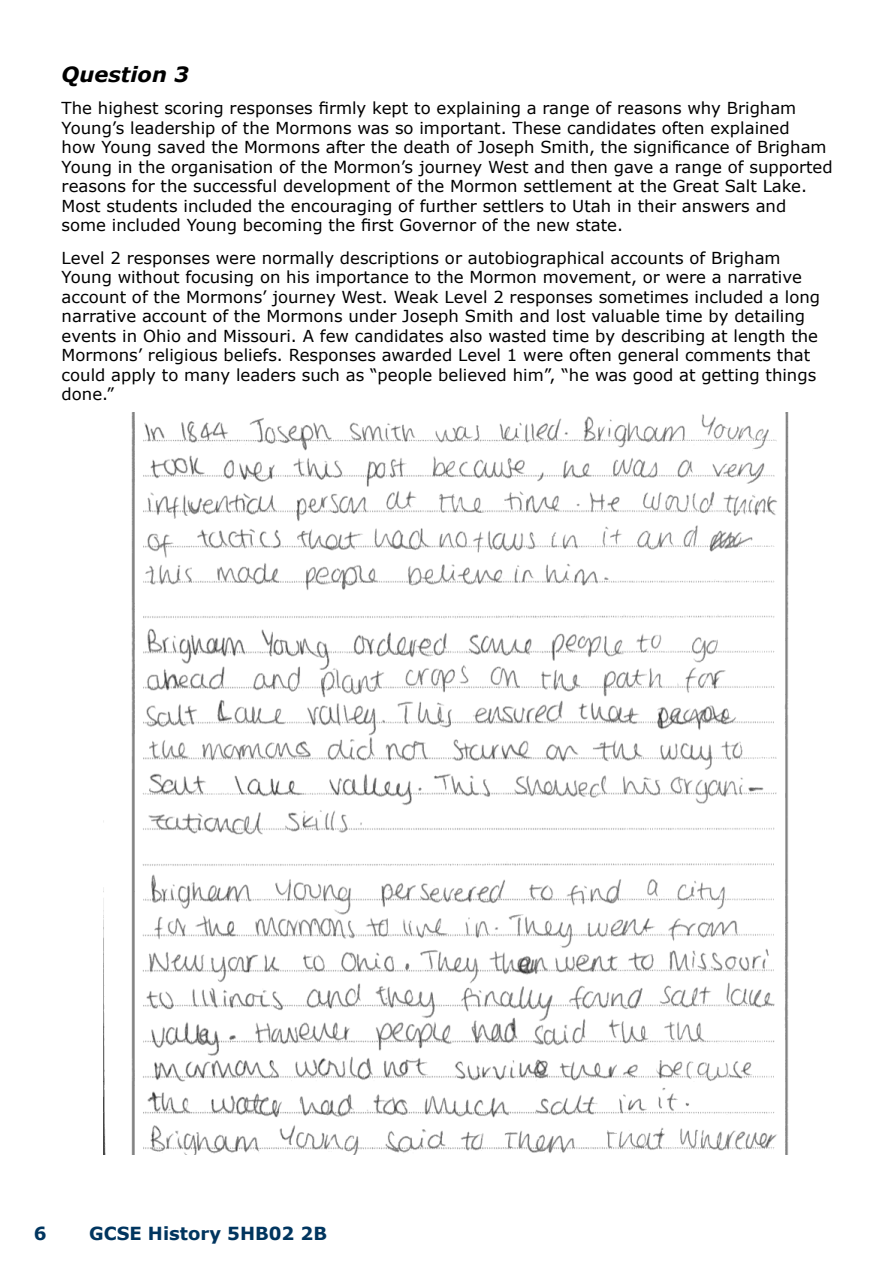
<style>
.page{position:relative;width:893px;height:1263px;background:#fff}
.page>*{position:absolute;margin:0;border:0;box-sizing:border-box;transform-origin:0 0}
.t1{font:italic 700 21px "Verdana";color:#000}
.t2{font:700 18px "Verdana";color:#00355f}
.t3{font:16.5px/19.5px "Verdana";color:#000}
</style>
<div class="page">
<img style="left:103px;top:412px;width:686px;height:742px">
<p class="t1" style="left:62px;top:59px;width:129px">Question 3</p>
<p class="t3" style="left:62px;top:98px;width:773px">The highest scoring responses firmly kept to explaining a range of reasons why Brigham Young’s leadership of the Mormons was so important. These candidates often explained<br>how Young saved the Mormons after the death of Joseph Smith, the significance of Brigham Young in the organisation of the Mormon’s journey West and then gave a range of supported reasons for the successful development of the Mormon settlement at the Great Salt Lake.<br>Most students included the encouraging of further settlers to Utah in their answers and some included Young becoming the first Governor of the new state.</p>
<p class="t3" style="left:62px;top:248px;width:760px">Level 2 responses were normally descriptions or autobiographical accounts of Brigham Young without focusing on his importance to the Mormon movement, or were a narrative account of the Mormons’ journey West. Weak Level 2 responses sometimes included a long narrative account of the Mormons under Joseph Smith and lost valuable time by detailing events in Ohio and Missouri. A few candidates also wasted time by describing at length the Mormons’ religious beliefs. Responses awarded Level 1 were often general comments that could apply to many leaders such as “people believed him”, “he was good at getting things done.”</p>
<p class="t2" style="left:34px;top:1221px;width:14px">6</p>
<p class="t2" style="left:89px;top:1221px;width:239px">GCSE History 5HB02 2B</p>
</div>
